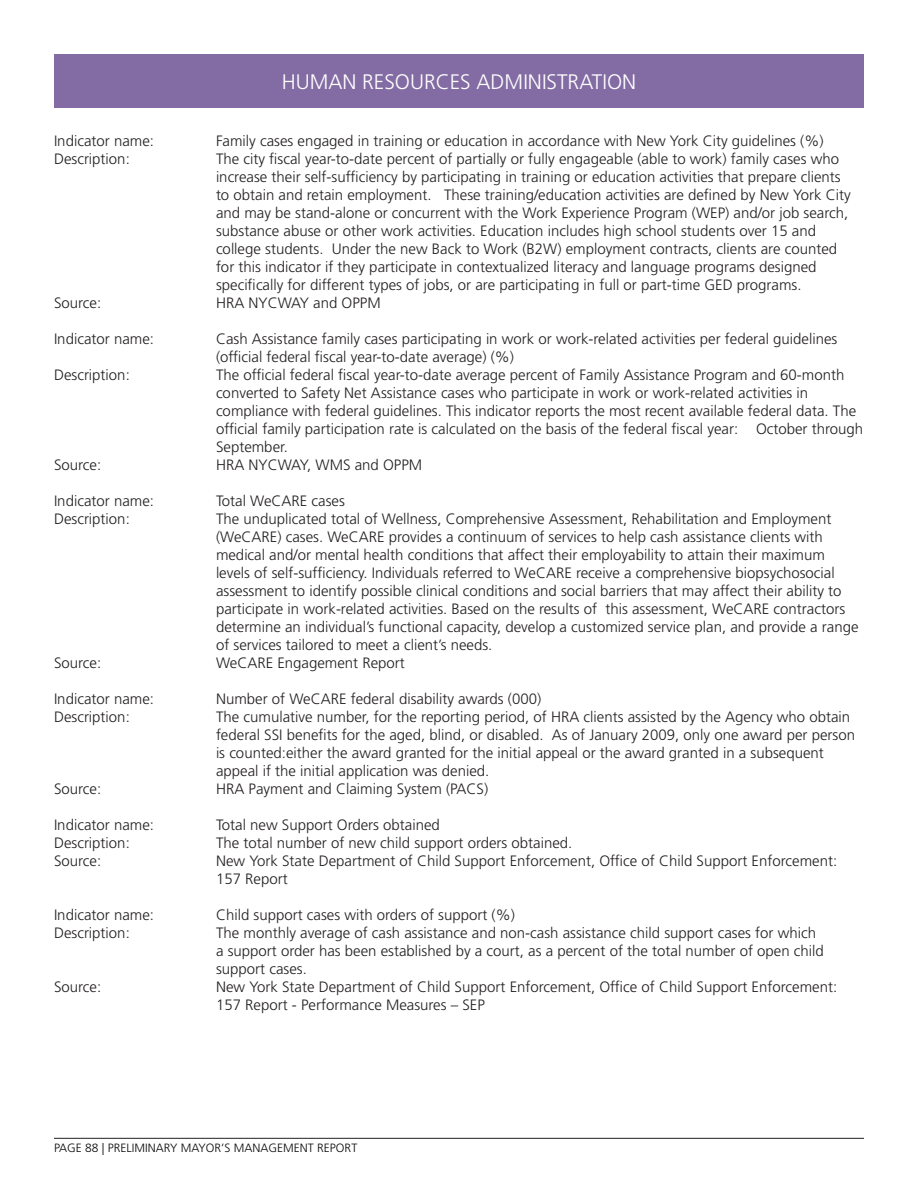
<style>
.page{position:relative;width:918px;height:1188px;background:#fff}
.page>*{position:absolute;margin:0;border:0;box-sizing:border-box;transform-origin:0 0}
.t1{font:300 21px "Frutiger LT Std";color:#fff}
.Indicator_Definition{font:300 15px/18px "Frutiger LT Std";color:#231f20}
.t2{font:300 12px "Frutiger LT Std";color:#09090b}
</style>
<div class="page">
<hr style="left:54px;top:1138px;width:810px;height:1px;background:#231f20">
<div style="left:54px;top:54px;width:810px;height:54px;background:#836ca4"></div>
<h1 class="t1" style="left:282px;top:70px;width:356px">HUMAN RESOURCES ADMINISTRATION</h1>
<p class="Indicator_Definition" style="left:54px;top:132px;width:102px">Indicator name:</p>
<p class="Indicator_Definition" style="left:216px;top:132px;width:609px">Family cases engaged in training or education in accordance with New York City guidelines (%)</p>
<p class="Indicator_Definition" style="left:54px;top:150px;width:77px">Description:</p>
<p class="Indicator_Definition" style="left:216px;top:150px;width:636px">The city fiscal year-to-date percent of partially or fully engageable (able to work) family cases who increase their self-sufficiency by participating in training or education activities that prepare clients to obtain and retain employment. These training/education activities are defined by New York City and may be stand-alone or concurrent with the Work Experience Program (WEP) and/or job search, substance abuse or other work activities. Education includes high school students over 15 and college students. Under the new Back to Work (B2W) employment contracts, clients are counted for this indicator if they participate in contextualized literacy and language programs designed specifically for different types of jobs, or are participating in full or part-time GED programs.</p>
<p class="Indicator_Definition" style="left:54px;top:294px;width:49px">Source:</p>
<p class="Indicator_Definition" style="left:216px;top:294px;width:166px">HRA NYCWAY and OPPM</p>
<p class="Indicator_Definition" style="left:54px;top:330px;width:102px">Indicator name:</p>
<p class="Indicator_Definition" style="left:216px;top:330px;width:623px">Cash Assistance family cases participating in work or work-related activities per federal guidelines (official federal fiscal year-to-date average) (%)</p>
<p class="Indicator_Definition" style="left:54px;top:366px;width:77px">Description:</p>
<p class="Indicator_Definition" style="left:216px;top:366px;width:649px">The official federal fiscal year-to-date average percent of Family Assistance Program and 60-month converted to Safety Net Assistance cases who participate in work or work-related activities in compliance with federal guidelines. This indicator reports the most recent available federal data. The official family participation rate is calculated on the basis of the federal fiscal year: October through September.</p>
<p class="Indicator_Definition" style="left:54px;top:456px;width:49px">Source:</p>
<p class="Indicator_Definition" style="left:216px;top:456px;width:208px">HRA NYCWAY, WMS and OPPM</p>
<p class="Indicator_Definition" style="left:54px;top:492px;width:102px">Indicator name:</p>
<p class="Indicator_Definition" style="left:216px;top:492px;width:130px">Total WeCARE cases</p>
<p class="Indicator_Definition" style="left:54px;top:510px;width:77px">Description:</p>
<p class="Indicator_Definition" style="left:216px;top:510px;width:644px">The unduplicated total of Wellness, Comprehensive Assessment, Rehabilitation and Employment (WeCARE) cases. WeCARE provides a continuum of services to help cash assistance clients with medical and/or mental health conditions that affect their employability to attain their maximum levels of self-sufficiency. Individuals referred to WeCARE receive a comprehensive biopsychosocial assessment to identify possible clinical conditions and social barriers that may affect their ability to participate in work-related activities. Based on the results of this assessment, WeCARE contractors determine an individual’s functional capacity, develop a customized service plan, and provide a range of services tailored to meet a client’s needs.</p>
<p class="Indicator_Definition" style="left:54px;top:654px;width:49px">Source:</p>
<p class="Indicator_Definition" style="left:216px;top:654px;width:190px">WeCARE Engagement Report</p>
<p class="Indicator_Definition" style="left:54px;top:690px;width:102px">Indicator name:</p>
<p class="Indicator_Definition" style="left:216px;top:690px;width:327px">Number of WeCARE federal disability awards (000)</p>
<p class="Indicator_Definition" style="left:54px;top:708px;width:77px">Description:</p>
<p class="Indicator_Definition" style="left:216px;top:708px;width:641px">The cumulative number, for the reporting period, of HRA clients assisted by the Agency who obtain federal SSI benefits for the aged, blind, or disabled. As of January 2009, only one award per person is counted:either the award granted for the initial appeal or the award granted in a subsequent appeal if the initial application was denied.</p>
<p class="Indicator_Definition" style="left:54px;top:780px;width:49px">Source:</p>
<p class="Indicator_Definition" style="left:216px;top:780px;width:274px">HRA Payment and Claiming System (PACS)</p>
<p class="Indicator_Definition" style="left:54px;top:816px;width:102px">Indicator name:</p>
<p class="Indicator_Definition" style="left:216px;top:816px;width:225px">Total new Support Orders obtained</p>
<p class="Indicator_Definition" style="left:54px;top:834px;width:77px">Description:</p>
<p class="Indicator_Definition" style="left:216px;top:834px;width:358px">The total number of new child support orders obtained.</p>
<p class="Indicator_Definition" style="left:54px;top:852px;width:49px">Source:</p>
<p class="Indicator_Definition" style="left:216px;top:852px;width:623px">New York State Department of Child Support Enforcement, Office of Child Support Enforcement:<br>157 Report</p>
<p class="Indicator_Definition" style="left:54px;top:906px;width:102px">Indicator name:</p>
<p class="Indicator_Definition" style="left:216px;top:906px;width:300px">Child support cases with orders of support (%)</p>
<p class="Indicator_Definition" style="left:54px;top:924px;width:77px">Description:</p>
<p class="Indicator_Definition" style="left:216px;top:924px;width:609px">The monthly average of cash assistance and non-cash assistance child support cases for which a support order has been established by a court, as a percent of the total number of open child support cases.</p>
<p class="Indicator_Definition" style="left:54px;top:978px;width:49px">Source:</p>
<p class="Indicator_Definition" style="left:216px;top:978px;width:623px">New York State Department of Child Support Enforcement, Office of Child Support Enforcement:<br>157 Report - Performance Measures – SEP</p>
<p class="t2" style="left:54px;top:1141px;width:305px">PAGE 88 | PRELIMINARY MAYOR’S MANAGEMENT REPORT</p>
</div>
